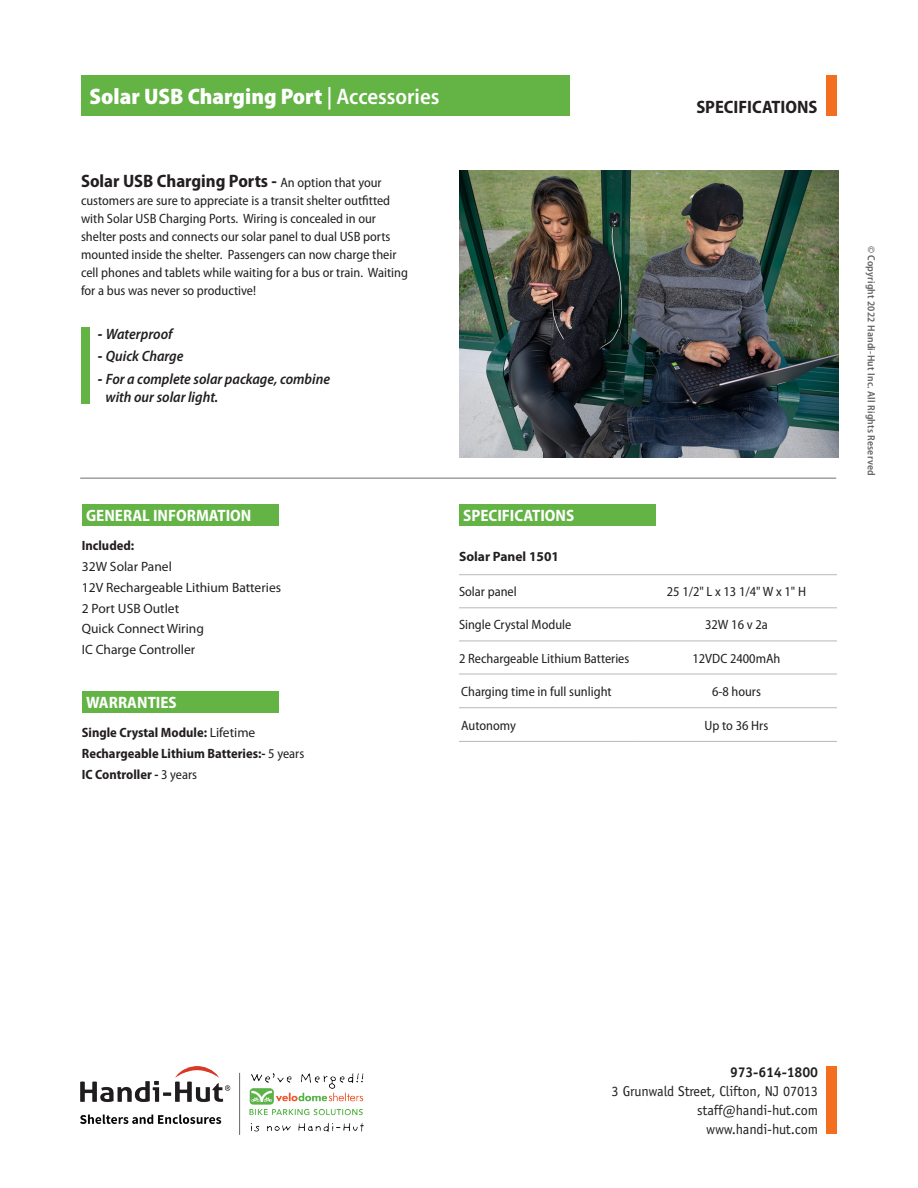
<style>
.page{position:relative;width:918px;height:1188px;background:#fff}
.page>*{position:absolute;margin:0;border:0;box-sizing:border-box;transform-origin:0 0}
.Green_Bar_TITLE_nest{font:900 semi-condensed 22.5px "Myriad Pro";color:#fff}
.PRODUCT_Blurb_10_13{font:700 semi-condensed 18px "Myriad Pro";color:#231f20}
.Green_Box_tab__46_21{font:700 semi-condensed 16.5px "Myriad Pro";color:#fff}
.Bullets__Dash__w_Ita{font:italic 600 semi-condensed 15px "Myriad Pro";color:#231f20}
.t1{font:14.25px/19.2px "Officina Sans Std";letter-spacing:-.01em;color:#231f20;text-align:right}
.t2{font:700 14.25px "Officina Sans";letter-spacing:-.01em;color:#231f20}
.PRODUCT_Blurb_10_13-2{font:semi-condensed 13.5px/18px "Myriad Pro";color:#231f20}
.Item_List__SCB___Ste{font:13.5px "Myriad Pro";color:#231f20}
.Item_List_Warranty_N{font:700 semi-condensed 13.5px "Myriad Pro";color:#231f20}
.t3{font:700 13.5px "Myriad Pro";color:#231f20}
.Item_List__SCB___Ste-2{font:700 semi-condensed 13.5px "Myriad Pro";color:#231f20}
.t4{font:600 semi-condensed 10.5px "Myriad Pro";letter-spacing:.02em;color:#636366}
.s1{font-weight:600}
.s2{font-weight:400;font-size:13.5px}
.s3{font-weight:900}
.s4{font-weight:400;font-stretch:normal}
.s5{font-weight:400}
</style>
<div class="page">
<img style="left:459px;top:171px;width:379px;height:287px">
<div style="left:82px;top:504px;width:196px;height:22px;background:#63b345"></div>
<hr style="left:80px;top:477px;width:756px;height:2px;background:#9d9fa2">
<div style="left:81px;top:327px;width:9px;height:77px;background:#63b345"></div>
<div style="left:82px;top:691px;width:196px;height:22px;background:#63b345"></div>
<hr style="left:459px;top:574px;width:177px;height:1px;background:#bcbdc0">
<hr style="left:636px;top:574px;width:201px;height:1px;background:#bcbdc0">
<hr style="left:459px;top:607px;width:177px;height:1px;background:#bcbdc0">
<hr style="left:636px;top:607px;width:201px;height:1px;background:#bcbdc0">
<hr style="left:459px;top:640px;width:177px;height:1px;background:#bcbdc0">
<hr style="left:636px;top:640px;width:201px;height:1px;background:#bcbdc0">
<hr style="left:459px;top:673px;width:177px;height:2px;background:#bcbdc0">
<hr style="left:459px;top:707px;width:177px;height:1px;background:#bcbdc0">
<hr style="left:459px;top:741px;width:177px;height:1px;background:#bcbdc0">
<hr style="left:636px;top:673px;width:201px;height:2px;background:#bcbdc0">
<hr style="left:636px;top:707px;width:201px;height:1px;background:#bcbdc0">
<hr style="left:636px;top:741px;width:201px;height:1px;background:#bcbdc0">
<div style="left:459px;top:504px;width:197px;height:22px;background:#63b345"></div>
<div style="left:827px;top:1067px;width:10px;height:67px;background:#f36e21"></div>
<img style="left:81px;top:1067px;width:283px;height:67px">
<div style="left:826px;top:75px;width:11px;height:41px;background:#f36e21"></div>
<div style="left:81px;top:75px;width:489px;height:41px;background:#63b345"></div>
<p class="Green_Bar_TITLE_nest" style="left:90px;top:82px;width:351px">Solar USB Charging Port <span class="s1">| Accessories</span></p>
<p class="PRODUCT_Blurb_10_13" style="left:81px;top:169px;width:302px">Solar USB Charging Ports - <span class="s2">An option that your</span></p>
<p class="PRODUCT_Blurb_10_13-2" style="left:81px;top:191px;width:328px">customers are sure to appreciate is a transit shelter outfitted with Solar USB Charging Ports. Wiring is concealed in our shelter posts and connects our solar panel to dual USB ports mounted inside the shelter. Passengers can now charge their cell phones and tablets while waiting for a bus or train. Waiting for a bus was never so productive!</p>
<p class="Bullets__Dash__w_Ita" style="left:98px;top:325px;width:76px"><span class="s3">-</span> Waterproof</p>
<p class="Bullets__Dash__w_Ita" style="left:98px;top:347px;width:87px"><span class="s3">-</span> Quick Charge</p>
<p class="Bullets__Dash__w_Ita" style="left:98px;top:369px;width:234px"><span class="s3">-</span> For a complete solar package, combine</p>
<p class="Bullets__Dash__w_Ita" style="left:106px;top:387px;width:114px">with our solar light.</p>
<p class="PRODUCT_Blurb_10_13" style="left:696px;top:96px;width:123px">SPECIFICATIONS</p>
<p class="Green_Box_tab__46_21" style="left:86px;top:505px;width:167px">GENERAL INFORMATION</p>
<p class="Item_List__SCB___Ste-2" style="left:82px;top:537px;width:54px">Included:</p>
<p class="Item_List__SCB___Ste" style="left:82px;top:558px;width:92px">32W Solar Panel</p>
<p class="Item_List__SCB___Ste" style="left:82px;top:579px;width:201px">12V Rechargeable Lithium Batteries</p>
<p class="Item_List__SCB___Ste" style="left:82px;top:600px;width:99px">2 Port USB Outlet</p>
<p class="Item_List__SCB___Ste" style="left:82px;top:620px;width:124px">Quick Connect Wiring</p>
<p class="Item_List__SCB___Ste" style="left:82px;top:641px;width:115px">IC Charge Controller</p>
<p class="Green_Box_tab__46_21" style="left:86px;top:692px;width:92px">WARRANTIES</p>
<p class="Item_List_Warranty_N" style="left:82px;top:724px;width:175px">Single Crystal Module: <span class="s4">Lifetime</span></p>
<p class="Item_List_Warranty_N" style="left:82px;top:745px;width:224px">Rechargeable Lithium Batteries:- <span class="s5">5 years</span></p>
<p class="Item_List_Warranty_N" style="left:82px;top:766px;width:117px">IC Controller - <span class="s5">3 years</span></p>
<p class="Green_Box_tab__46_21" style="left:463px;top:505px;width:113px">SPECIFICATIONS</p>
<p class="t3" style="left:459px;top:547px;width:102px">Solar Panel 1501</p>
<p class="PRODUCT_Blurb_10_13-2" style="left:459px;top:583px;width:59px">Solar panel</p>
<p class="PRODUCT_Blurb_10_13-2" style="left:667px;top:583px;width:141px">25 1/2" L x 13 1/4" W x 1" H</p>
<p class="PRODUCT_Blurb_10_13-2" style="left:459px;top:616px;width:114px">Single Crystal Module</p>
<p class="PRODUCT_Blurb_10_13-2" style="left:705px;top:616px;width:64px">32W 16 v 2a</p>
<p class="PRODUCT_Blurb_10_13-2" style="left:459px;top:649px;width:172px">2 Rechargeable Lithium Batteries</p>
<p class="PRODUCT_Blurb_10_13-2" style="left:692px;top:649px;width:89px">12VDC 2400mAh</p>
<p class="PRODUCT_Blurb_10_13-2" style="left:461px;top:682px;width:152px">Charging time in full sunlight</p>
<p class="PRODUCT_Blurb_10_13-2" style="left:712px;top:682px;width:50px">6-8 hours</p>
<p class="PRODUCT_Blurb_10_13-2" style="left:461px;top:716px;width:56px">Autonomy</p>
<p class="PRODUCT_Blurb_10_13-2" style="left:705px;top:716px;width:65px">Up to 36 Hrs</p>
<p class="t4" style="left:878px;top:246px;width:231px;rotate:90deg">© Copyright 2022 Handi-Hut Inc. All Rights Reserved</p>
<p class="t2" style="left:730px;top:1063px;width:90px">973-614-1800</p>
<p class="t1" style="left:612px;top:1081px;width:208px">3 Grunwald Street, Clifton, NJ 07013 staff@handi-hut.com www.handi-hut.com</p>
</div>
